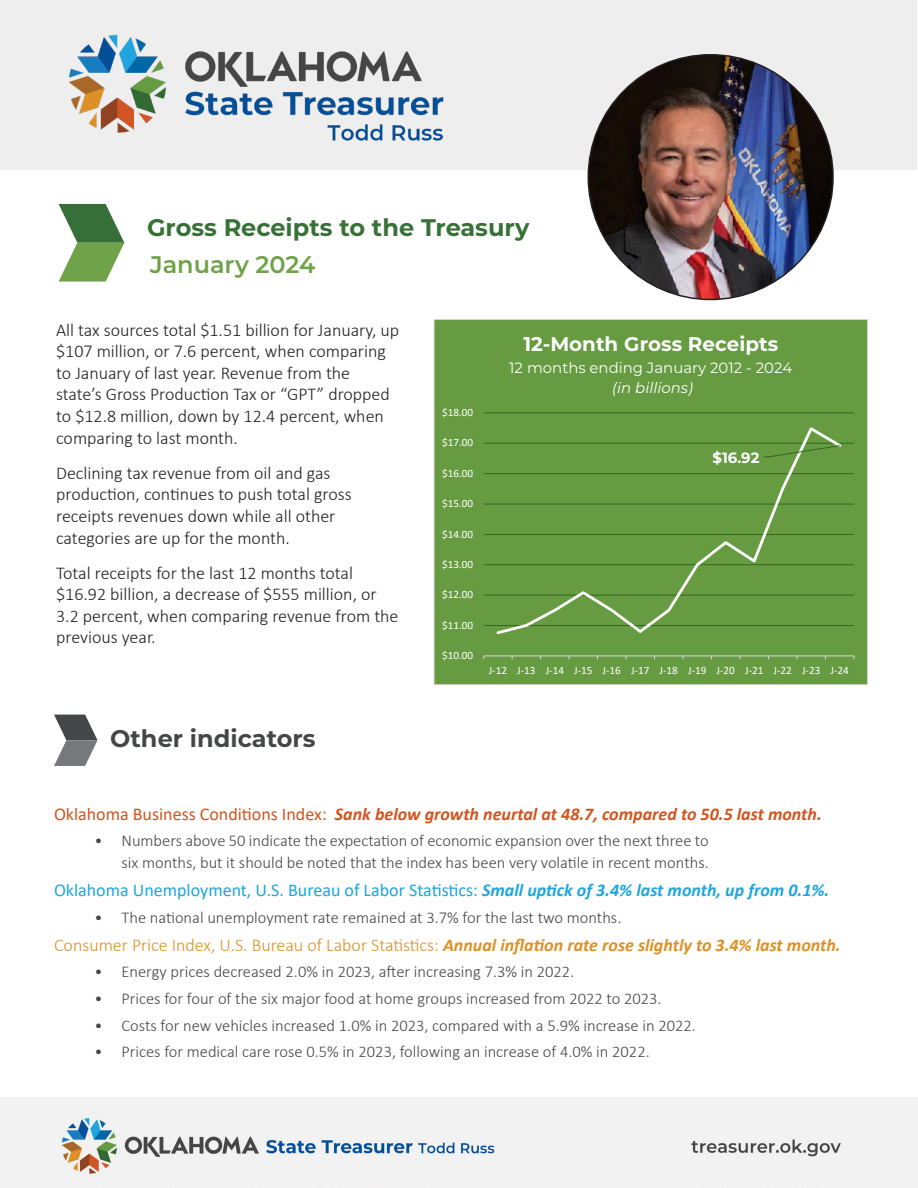
<style>
.page{position:relative;width:918px;height:1188px;background:#fff}
.page>*{position:absolute;margin:0;border:0;box-sizing:border-box;transform-origin:0 0}
.t1{font:700 24px "Montserrat";color:#387138}
.t2{font:700 24px "Montserrat";color:#454647}
.t3{font:600 24px "Montserrat";color:#6fa249}
.t4{font:700 19.8px "Montserrat";color:#fff}
.t5{font:300 18px/21.6px "Calibri";color:#231f20}
.t6{font:300 18px "Calibri";color:#de9026}
.t7{font:18px "Calibri";color:#1da6df}
.t8{font:italic 700 18px "Calibri";color:#d1541f}
.t9{font:300 16.5px/21.6px "Calibri";color:#454647;text-align:right}
.t10{font:14.85px/20.5px "Montserrat";color:#fff;text-align:center}
.t11{font:700 14.85px "Montserrat";color:#fff}
.t12{font:11.25px "Calibri";color:#fff}
.s1{font-style:italic}
.s2{font-weight:400;font-style:normal}
.s3{font-weight:700;font-style:italic}
</style>
<div class="page">
<div style="left:0;top:1098px;width:918px;height:90px;background:#f2f2f2"></div>
<div style="left:1px;top:0;width:916px;height:170px;background:#eeeeef"></div>
<img style="left:69px;top:34px;width:375px;height:107px">
<img style="left:588px;top:55px;width:245px;height:244px;border-radius:122px">
<svg style="left:58px;top:203px;width:67px;height:79px"></svg>
<svg style="left:54px;top:714px;width:44px;height:52px"></svg>
<div style="left:434px;top:320px;width:434px;height:365px;background:#669b41"></div>
<hr style="left:484px;top:625px;width:370px;height:1px;background:#326820">
<hr style="left:484px;top:595px;width:370px;height:1px;background:#326820">
<hr style="left:484px;top:564px;width:370px;height:1px;background:#326820">
<hr style="left:484px;top:534px;width:370px;height:1px;background:#326820">
<hr style="left:484px;top:504px;width:370px;height:1px;background:#326820">
<hr style="left:484px;top:473px;width:370px;height:1px;background:#326820">
<hr style="left:484px;top:443px;width:370px;height:1px;background:#326820">
<hr style="left:484px;top:412px;width:370px;height:1px;background:#326820">
<hr style="left:484px;top:655px;width:370px;height:1px;background:#d9d9d9">
<svg style="left:495px;top:427px;width:349px;height:207px"></svg>
<svg style="left:762px;top:445px;width:79px;height:13px"></svg>
<div style="left:434px;top:319px;width:434px;height:366px;border:1px solid #d9d9d9"></div>
<p class="t1" style="left:147px;top:210px;width:384px">Gross Receipts to the Treasury</p>
<p class="t3" style="left:150px;top:248px;width:167px">January 2024</p>
<p class="t5" style="left:56px;top:319px;width:345px">All tax sources total $1.51 billion for January, up $107 million, or 7.6 percent, when comparing to January of last year. Revenue from the state’s Gross Production Tax or “GPT” dropped to $12.8 million, down by 12.4 percent, when comparing to last month.</p>
<p class="t5" style="left:56px;top:462px;width:297px">Declining tax revenue from oil and gas production, continues to push total gross receipts revenues down while all other categories are up for the month.</p>
<p class="t5" style="left:56px;top:562px;width:344px">Total receipts for the last 12 months total $16.92 billion, a decrease of $555 million, or 3.2 percent, when comparing revenue from the previous year.</p>
<p class="t2" style="left:110px;top:721px;width:207px">Other indicators</p>
<p class="t12" style="left:442px;top:405px;width:33px">$18.00</p>
<p class="t12" style="left:442px;top:435px;width:33px">$17.00</p>
<p class="t12" style="left:442px;top:465px;width:33px">$16.00</p>
<p class="t12" style="left:442px;top:496px;width:33px">$15.00</p>
<p class="t12" style="left:442px;top:526px;width:33px">$14.00</p>
<p class="t12" style="left:442px;top:556px;width:33px">$13.00</p>
<p class="t12" style="left:442px;top:587px;width:33px">$12.00</p>
<p class="t12" style="left:442px;top:617px;width:33px">$11.00</p>
<p class="t12" style="left:442px;top:647px;width:33px">$10.00</p>
<p class="t4" style="left:523px;top:330px;width:256px">12-Month Gross Receipts</p>
<p class="t10" style="left:509px;top:357px;width:285px">12 months ending January 2012 - 2024 <span class="s1">(in billions)</span></p>
<p class="t11" style="left:713px;top:447px;width:49px">$16.92</p>
<p class="t12" style="left:489px;top:662px;width:362px">J-12 J-13 J-14 J-15 J-16 J-17 J-18 J-19 J-20 J-21 J-22 J-23 J-24</p>
<p class="t8" style="left:54px;top:801px;width:769px"><span class="s2">Oklahoma Business Conditions Index:</span> Sank below growth neurtal at 48.7, compared to 50.5 last month.</p>
<p class="t9" style="left:94px;top:830px;width:616px">• Numbers above 50 indicate the expectation of economic expansion over the next three to six months, but it should be noted that the index has been very volatile in recent months.</p>
<p class="t7" style="left:54px;top:878px;width:777px">Oklahoma Unemployment, U.S. Bureau of Labor Statistics: <span class="s3">Small uptick of 3.4% last month, up from 0.1%.</span></p>
<p class="t9" style="left:94px;top:906px;width:528px">• The national unemployment rate remained at 3.7% for the last two months.</p>
<p class="t6" style="left:54px;top:934px;width:788px">Consumer Price Index, U.S. Bureau of Labor Statistics: <span class="s3">Annual inflation rate rose slightly to 3.4% last month.</span></p>
<p class="t9" style="left:94px;top:961px;width:481px">• Energy prices decreased 2.0% in 2023, after increasing 7.3% in 2022.</p>
<p class="t9" style="left:94px;top:988px;width:569px">• Prices for four of the six major food at home groups increased from 2022 to 2023.</p>
<p class="t9" style="left:94px;top:1014px;width:603px">• Costs for new vehicles increased 1.0% in 2023, compared with a 5.9% increase in 2022.</p>
<p class="t9" style="left:94px;top:1041px;width:557px">• Prices for medical care rose 0.5% in 2023, following an increase of 4.0% in 2022.</p>
</div>
